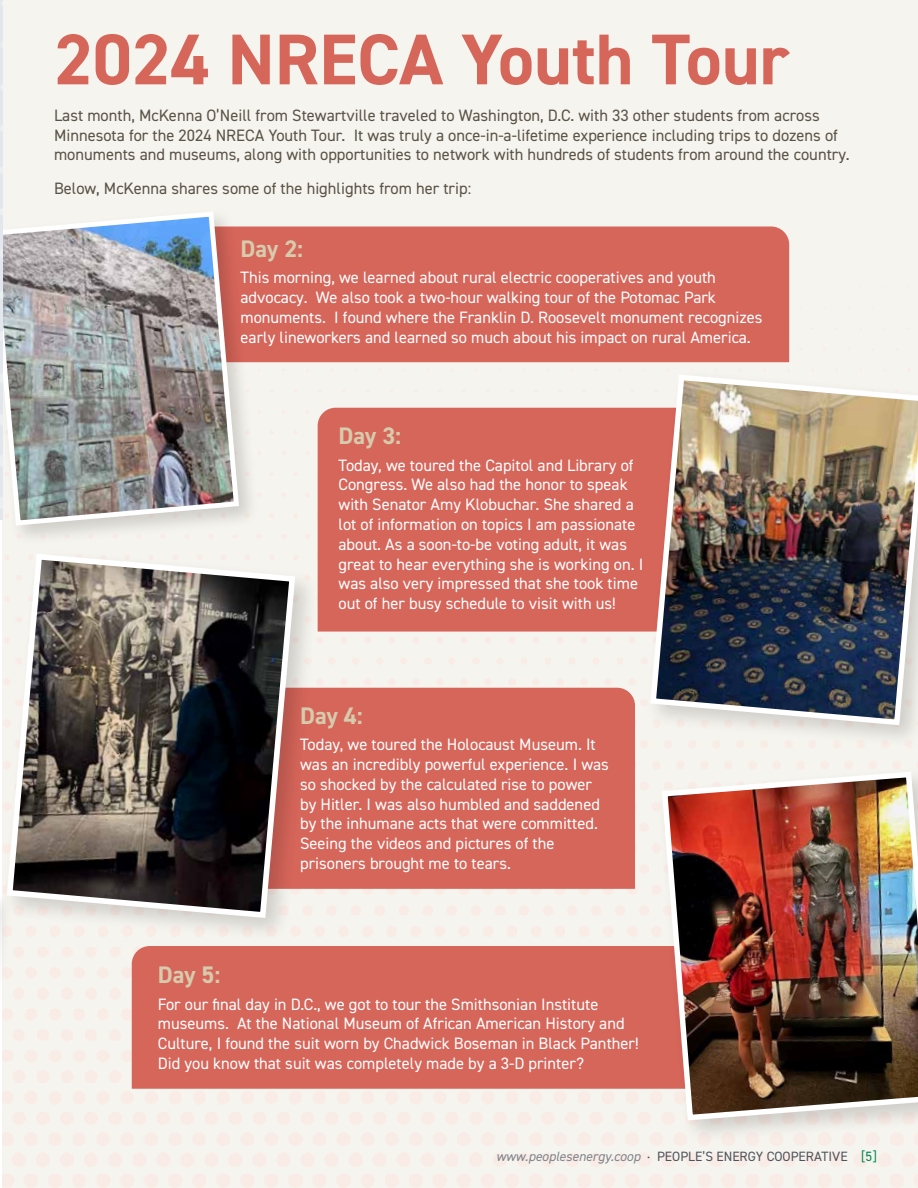
<style>
.page{position:relative;width:918px;height:1188px;background:#fff}
.page>*{position:absolute;margin:0;border:0;box-sizing:border-box;transform-origin:0 0}
.t1{font:700 72px "DIN2014";color:#d6655a}
.t2{font:700 24px "DIN2014";letter-spacing:-.005em;color:#d6cbad}
.t3{font:16.5px/19.8px "DIN2014";color:#fff}
.t4{font:16.5px/19.8px "DIN2014";color:#595346}
.t5{font:13.5px "DIN2014";color:#4f545c}
.s1{font-style:italic;color:#7f838a}
.s2{font-size:10.5px}
.s3{color:#008a52}
</style>
<div class="page">
<div style="left:2px;top:0;width:916px;height:1188px;background:#f6f4ee"></div>
<div style="left:260px;top:227px;width:529px;height:135px;background:#d6655a"></div>
<div style="left:0;top:206px;width:260px;height:341px;background:#000;opacity:.16"></div>
<img style="left:0;top:209px;width:242px;height:319px">
<div style="left:0;top:870px;width:13px;height:290px;background:#000;opacity:.16"></div>
<div style="left:320px;top:688px;width:315px;height:201px;background:#d6655a"></div>
<div style="left:318px;top:408px;width:326px;height:224px;background:#d6655a"></div>
<div style="left:132px;top:946px;width:524px;height:143px;background:#d6655a"></div>
<div style="left:0;top:547px;width:320px;height:396px;background:#000;opacity:.16"></div>
<svg style="left:4px;top:551px;width:294px;height:370px;background:#6f6662"></svg>
<div style="left:644px;top:369px;width:274px;height:380px;background:#000;opacity:.16"></div>
<img style="left:647px;top:372px;width:271px;height:356px">
<div style="left:656px;top:766px;width:262px;height:378px;background:#000;opacity:.16"></div>
<img style="left:659px;top:769px;width:259px;height:354px">
<img style="left:0;top:0;width:2px;height:520px">
<h1 class="t1" style="left:54px;top:12px;width:737px">2024 NRECA Youth Tour</h1>
<p class="t4" style="left:54px;top:105px;width:797px">Last month, McKenna O’Neill from Stewartville traveled to Washington, D.C. with 33 other students from across<br>Minnesota for the 2024 NRECA Youth Tour. It was truly a once-in-a-lifetime experience including trips to dozens of monuments and museums, along with opportunities to network with hundreds of students from around the country.</p>
<p class="t4" style="left:54px;top:178px;width:419px">Below, McKenna shares some of the highlights from her trip:</p>
<h2 class="t2" style="left:241px;top:233px;width:64px">Day 2:</h2>
<p class="t3" style="left:241px;top:268px;width:524px">This morning, we learned about rural electric cooperatives and youth advocacy. We also took a two-hour walking tour of the Potomac Park monuments. I found where the Franklin D. Roosevelt monument recognizes early lineworkers and learned so much about his impact on rural America.</p>
<h2 class="t2" style="left:339px;top:420px;width:64px">Day 3:</h2>
<p class="t3" style="left:339px;top:455px;width:306px">Today, we toured the Capitol and Library of Congress. We also had the honor to speak with Senator Amy Klobuchar. She shared a lot of information on topics I am passionate about. As a soon-to-be voting adult, it was great to hear everything she is working on. I was also very impressed that she took time out of her busy schedule to visit with us!</p>
<h2 class="t2" style="left:300px;top:699px;width:64px">Day 4:</h2>
<p class="t3" style="left:300px;top:734px;width:310px">Today, we toured the Holocaust Museum. It was an incredibly powerful experience. I was so shocked by the calculated rise to power by Hitler. I was also humbled and saddened by the inhumane acts that were committed.<br>Seeing the videos and pictures of the prisoners brought me to tears.</p>
<h2 class="t2" style="left:158px;top:959px;width:64px">Day 5:</h2>
<p class="t3" style="left:158px;top:994px;width:482px">For our final day in D.C., we got to tour the Smithsonian Institute museums. At the National Museum of African American History and Culture, I found the suit worn by Chadwick Boseman in Black Panther!<br>Did you know that suit was completely made by a 3-D printer?</p>
<p class="t5" style="left:496px;top:1148px;width:382px"><span class="s1">www.peoplesenergy.coop</span> <span class="s2">•</span> PEOPLE’S ENERGY COOPERATIVE <span class="s3">[5]</span></p>
</div>
